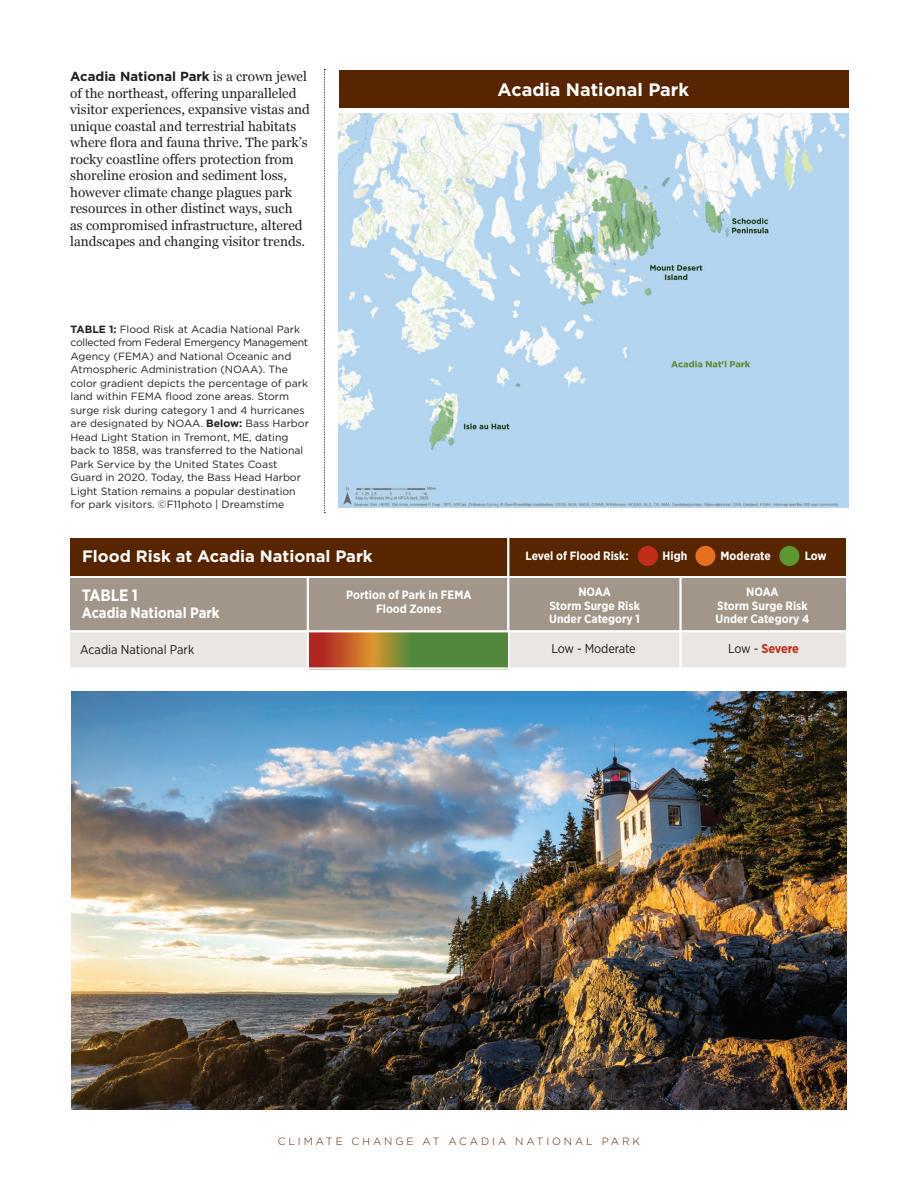
<style>
.page{position:relative;width:918px;height:1188px;background:#fff}
.page>*{position:absolute;margin:0;border:0;box-sizing:border-box;transform-origin:0 0}
.t1{font:700 18px "Gotham";color:#fff}
.t2{font:700 16.5px "Gotham";color:#fff}
.t3{font:700 16.5px "Gotham Narrow";letter-spacing:-.01em;color:#fff}
.t4{font:700 15px "Gotham Narrow";color:#fff}
.t5{font:13.5px/16.5px "Georgia";color:#231f20}
.t6{font:700 13.2px "Gotham";color:#231f20}
.t7{font:12.75px "Gotham Narrow";letter-spacing:-.005em;color:#231f20}
.t8{font:700 12.75px "Gotham Narrow";letter-spacing:-.025em;color:#c02d19}
.t9{font:700 12px/13.5px "Gotham Narrow";color:#fff;text-align:center}
.t10{font:10.5px/13.5px "Gotham";color:#231f20}
.t11{font:300 10.5px "Gotham";letter-spacing:.275em;color:#572500}
.s1{font-family:"Georgia";font-weight:400;font-size:13.5px}
.s2{font-weight:700}
.s3{font-weight:400;color:#231f20}
</style>
<div class="page">
<img style="left:71px;top:691px;width:776px;height:418px">
<img style="left:338px;top:113px;width:511px;height:394px">
<div style="left:339px;top:70px;width:510px;height:38px;background:#572500"></div>
<svg style="left:324px;top:69px;width:1px;height:444px"></svg>
<div style="left:70px;top:628px;width:776px;height:41px;background:#eae6e3"></div>
<div style="left:70px;top:579px;width:776px;height:52px;background:#a19689"></div>
<hr style="left:679px;top:552px;width:3px;height:124px;background:#fff">
<div style="left:70px;top:538px;width:776px;height:38px;background:#572500"></div>
<div style="left:638px;top:546px;width:20px;height:20px;background:#c02d19;border-radius:50%"></div>
<div style="left:695px;top:546px;width:20px;height:20px;background:#e4701e;border-radius:50%"></div>
<div style="left:779px;top:546px;width:20px;height:20px;background:#5c9731;border-radius:50%"></div>
<hr style="left:507px;top:534px;width:2px;height:135px;background:#fff">
<img style="left:309px;top:632px;width:198px;height:35px">
<hr style="left:307px;top:578px;width:2px;height:96px;background:#fff">
<hr style="left:65px;top:667px;width:786px;height:3px;background:#fff">
<hr style="left:69px;top:630px;width:797px;height:2px;background:#fff">
<p class="t6" style="left:70px;top:69px;width:238px">Acadia National Park <span class="s1">is a crown jewel</span></p>
<p class="t5" style="left:70px;top:85px;width:241px">of the northeast, offering unparalleled visitor experiences, expansive vistas and unique coastal and terrestrial habitats where flora and fauna thrive. The park’s rocky coastline offers protection from shoreline erosion and sediment loss, however climate change plagues park resources in other distinct ways, such<br>as compromised infrastructure, altered landscapes and changing visitor trends.</p>
<h1 class="t1" style="left:498px;top:79px;width:193px">Acadia National Park</h1>
<p class="t10" style="left:71px;top:322px;width:240px"><span class="s2">TABLE 1:</span> Flood Risk at Acadia National Park collected from Federal Emergency Management Agency (FEMA) and National Oceanic and Atmospheric Administration (NOAA). The color gradient depicts the percentage of park land within FEMA flood zone areas. Storm surge risk during category 1 and 4 hurricanes are designated by NOAA. <span class="s2">Below:</span> Bass Harbor Head Light Station in Tremont, ME, dating back to 1858, was transferred to the National Park Service by the United States Coast Guard in 2020. Today, the Bass Head Harbor Light Station remains a popular destination for park visitors. ©F11photo | Dreamstime</p>
<h2 class="t2" style="left:82px;top:547px;width:292px">Flood Risk at Acadia National Park</h2>
<p class="t9" style="left:526px;top:549px;width:105px">Level of Flood Risk:</p>
<p class="t9" style="left:663px;top:549px;width:26px">High</p>
<p class="t9" style="left:721px;top:549px;width:52px">Moderate</p>
<p class="t9" style="left:805px;top:549px;width:23px">Low</p>
<h2 class="t3" style="left:82px;top:585px;width:58px">TABLE 1</h2>
<h3 class="t4" style="left:82px;top:603px;width:139px">Acadia National Park</h3>
<p class="t9" style="left:346px;top:588px;width:127px">Portion of Park in FEMA<br>Flood Zones</p>
<p class="t9" style="left:549px;top:585px;width:92px">NOAA<br>Storm Surge Risk<br>Under Category 1</p>
<p class="t9" style="left:716px;top:585px;width:95px">NOAA<br>Storm Surge Risk<br>Under Category 4</p>
<p class="t7" style="left:80px;top:642px;width:116px">Acadia National Park</p>
<p class="t7" style="left:551px;top:641px;width:86px">Low - Moderate</p>
<p class="t8" style="left:728px;top:640px;width:72px"><span class="s3">Low -</span> Severe</p>
<p class="t11" style="left:278px;top:1136px;width:364px">CLIMATE CHANGE AT ACADIA NATIONAL PARK</p>
</div>
